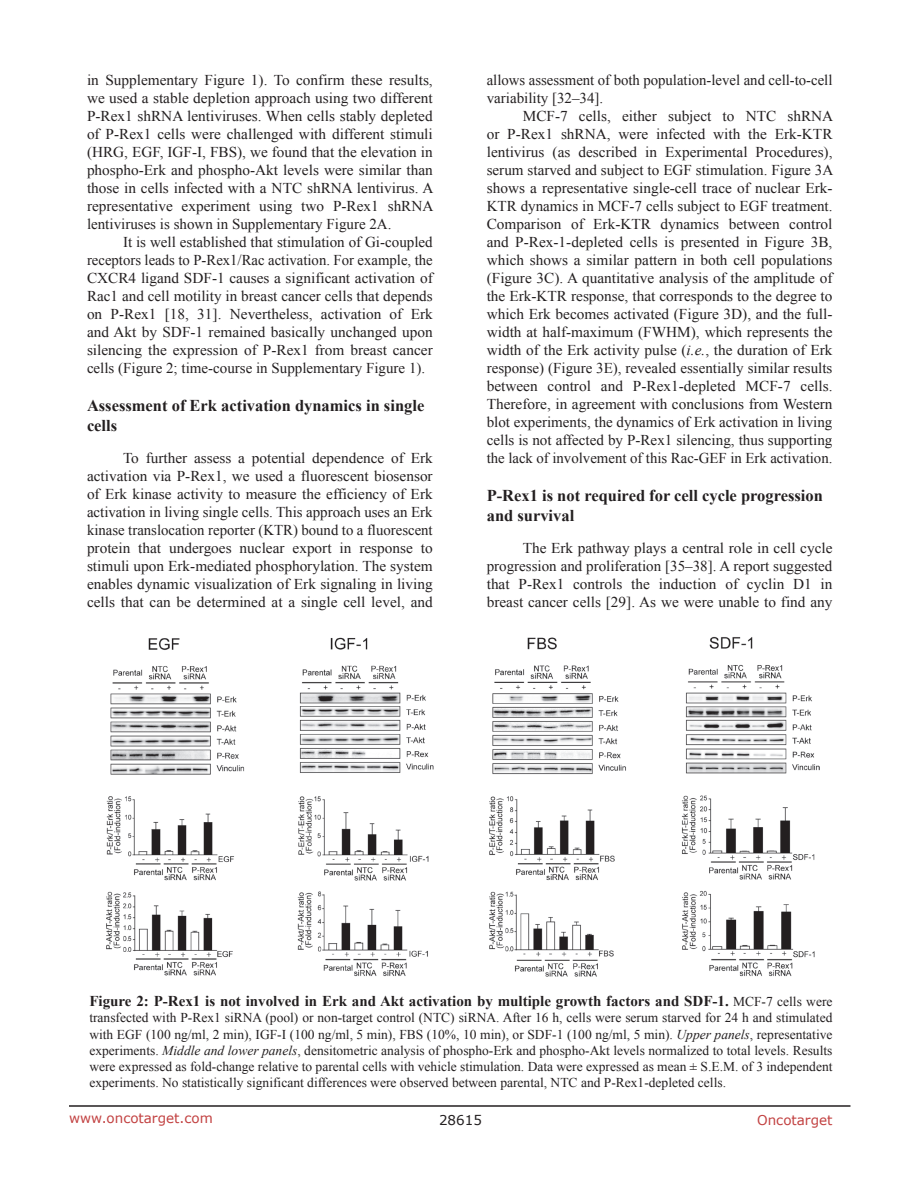
<style>
.page{position:relative;width:918px;height:1188px;background:#fff}
.page>*{position:absolute;margin:0;border:0;box-sizing:border-box;transform-origin:0 0}
.SubHeading{font:700 16.5px/19.8px "Times New Roman";color:#231f20}
.BodyText{font:15px/18px "Times New Roman";color:#231f20;text-align:justify}
.Figuretrx{font:700 15px "Times New Roman";color:#231f20}
.Figuretrx-2{font:13.5px/16.2px "Times New Roman";color:#231f20;text-align:justify}
.t1{font:13.5px "Verdana";color:#c24141}
.t2{font:13.5px "Verdana";color:#231f20}
.s1{font-style:italic}
.s2{font-weight:400;font-size:13.5px}
</style>
<div class="page">
<hr style="left:69px;top:1105px;width:781px;height:2px;background:#231f20">
<img style="left:106px;top:636px;width:713px;height:341px">
<p class="BodyText" style="left:87px;top:71px;width:348px">in Supplementary Figure 1). To confirm these results, we used a stable depletion approach using two different P-Rex1 shRNA lentiviruses. When cells stably depleted of P-Rex1 cells were challenged with different stimuli (HRG, EGF, IGF-I, FBS), we found that the elevation in phospho-Erk and phospho-Akt levels were similar than those in cells infected with a NTC shRNA lentivirus. A representative experiment using two P-Rex1 shRNA lentiviruses is shown in Supplementary Figure 2A.</p>
<p class="BodyText" style="left:87px;top:233px;width:347px;text-indent:36px">It is well established that stimulation of Gi-coupled receptors leads to P-Rex1/Rac activation. For example, the CXCR4 ligand SDF-1 causes a significant activation of Rac1 and cell motility in breast cancer cells that depends on P-Rex1 [18, 31]. Nevertheless, activation of Erk and Akt by SDF-1 remained basically unchanged upon silencing the expression of P-Rex1 from breast cancer cells (Figure 2; time-course in Supplementary Figure 1).</p>
<p class="SubHeading" style="left:87px;top:395px;width:339px">Assessment of Erk activation dynamics in single cells</p>
<p class="BodyText" style="left:87px;top:448px;width:347px;text-indent:36px">To further assess a potential dependence of Erk activation via P-Rex1, we used a fluorescent biosensor of Erk kinase activity to measure the efficiency of Erk activation in living single cells. This approach uses an Erk kinase translocation reporter (KTR) bound to a fluorescent protein that undergoes nuclear export in response to stimuli upon Erk-mediated phosphorylation. The system enables dynamic visualization of Erk signaling in living cells that can be determined at a single cell level, and</p>
<p class="BodyText" style="left:487px;top:71px;width:347px">allows assessment of both population-level and cell-to-cell variability [32–34].</p>
<p class="BodyText" style="left:487px;top:107px;width:348px;text-indent:36px">MCF-7 cells, either subject to NTC shRNA or P-Rex1 shRNA, were infected with the Erk-KTR lentivirus (as described in Experimental Procedures), serum starved and subject to EGF stimulation. Figure 3A shows a representative single-cell trace of nuclear Erk-KTR dynamics in MCF-7 cells subject to EGF treatment.<br>Comparison of Erk-KTR dynamics between control and P-Rex-1-depleted cells is presented in Figure 3B, which shows a similar pattern in both cell populations (Figure 3C). A quantitative analysis of the amplitude of the Erk-KTR response, that corresponds to the degree to which Erk becomes activated (Figure 3D), and the full&shy;width at half-maximum (FWHM), which represents the width of the Erk activity pulse (<span class="s1">i.e.</span>, the duration of Erk response) (Figure 3E), revealed essentially similar results between control and P-Rex1-depleted MCF-7 cells.<br>Therefore, in agreement with conclusions from Western blot experiments, the dynamics of Erk activation in living cells is not affected by P-Rex1 silencing, thus supporting the lack of involvement of this Rac-GEF in Erk activation.</p>
<p class="SubHeading" style="left:487px;top:485px;width:338px">P-Rex1 is not required for cell cycle progression and survival</p>
<p class="BodyText" style="left:487px;top:538px;width:347px;text-indent:36px">The Erk pathway plays a central role in cell cycle progression and proliferation [35–38]. A report suggested that P-Rex1 controls the induction of cyclin D1 in breast cancer cells [29]. As we were unable to find any</p>
<p class="Figuretrx" style="left:89px;top:991px;width:745px">Figure 2: P-Rex1 is not involved in Erk and Akt activation by multiple growth factors and SDF-1. <span class="s2">MCF-7 cells were</span></p>
<p class="Figuretrx-2" style="left:89px;top:1010px;width:745px">transfected with P-Rex1 siRNA (pool) or non-target control (NTC) siRNA. After 16 h, cells were serum starved for 24 h and stimulated with EGF (100 ng/ml, 2 min), IGF-I (100 ng/ml, 5 min), FBS (10%, 10 min), or SDF-1 (100 ng/ml, 5 min). <span class="s1">Upper panels</span>, representative experiments. <span class="s1">Middle and lower panels</span>, densitometric analysis of phospho-Erk and phospho-Akt levels normalized to total levels. Results were expressed as fold-change relative to parental cells with vehicle stimulation. Data were expressed as mean ± S.E.M. of 3 independent experiments. No statistically significant differences were observed between parental, NTC and P-Rex1-depleted cells.</p>
<p class="t1" style="left:69px;top:1109px;width:145px">www.oncotarget.com</p>
<p class="t2" style="left:439px;top:1111px;width:44px">28615</p>
<p class="t1" style="left:757px;top:1111px;width:77px">Oncotarget</p>
</div>
